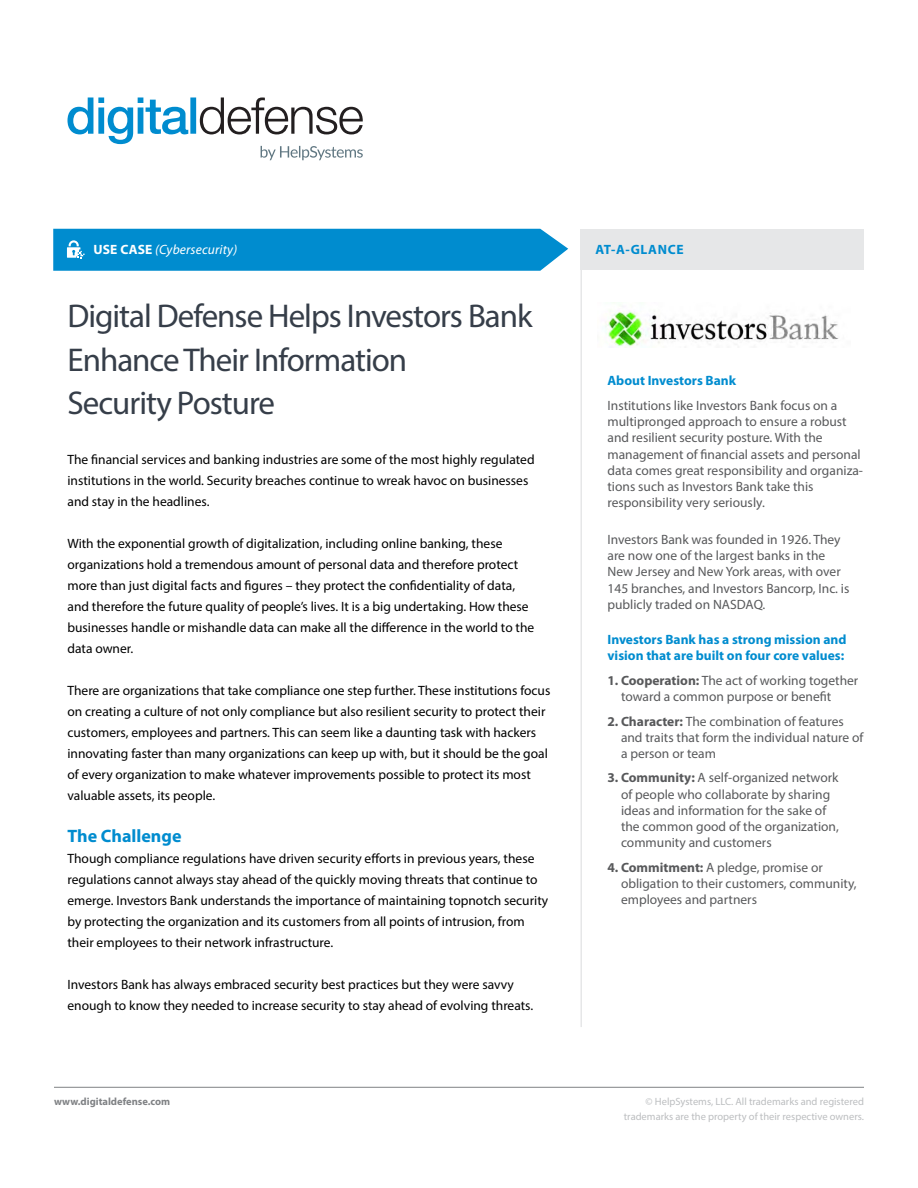
<style>
.page{position:relative;width:918px;height:1188px;background:#fff}
.page>*{position:absolute;margin:0;border:0;box-sizing:border-box;transform-origin:0 0}
.t1{font:33px/43.5px "Myriad Pro";letter-spacing:-.03em;color:#363e49}
.t2{font:700 18px "Myriad Pro";color:#008ccf}
.t3{font:13.5px/21px "Myriad Pro";color:#000}
.t4{font:13.5px/16.2px "Myriad Pro";color:#58595b}
.t5{font:700 13.5px/16.2px "Myriad Pro";color:#008ccf}
.t6{font:italic 13.5px "Myriad Pro";letter-spacing:.01em;color:#fff}
.t7{font:700 13.5px "Myriad Pro";letter-spacing:.05em;color:#008ccf}
.t8{font:10.5px/15px "Myriad Pro";color:#bcbec0;text-align:right}
.t9{font:700 10.5px "Myriad Pro";color:#808285}
.s1{font-weight:700;font-style:normal}
.s2{font-weight:700}
</style>
<div class="page">
<hr style="left:54px;top:1087px;width:810px;height:1px;background:#808285">
<div style="left:580px;top:230px;width:284px;height:40px;background:#e6e7e8"></div>
<svg style="left:53px;top:228px;width:516px;height:43px;background:#0e92d1"></svg>
<hr style="left:580px;top:230px;width:2px;height:797px;background:#e6e7e8">
<svg style="left:68px;top:97px;width:295px;height:63px"></svg>
<img style="left:605px;top:302px;width:234px;height:45px">
<p class="t6" style="left:93px;top:241px;width:145px"><span class="s1">USE CASE</span> (Cybersecurity)</p>
<p class="t7" style="left:596px;top:241px;width:90px">AT-A-GLANCE</p>
<h1 class="t1" style="left:68px;top:294px;width:467px">Digital Defense Helps Investors Bank<br>Enhance Their Information<br>Security Posture</h1>
<p class="t3" style="left:68px;top:448px;width:469px">The financial services and banking industries are some of the most highly regulated institutions in the world. Security breaches continue to wreak havoc on businesses and stay in the headlines.</p>
<p class="t3" style="left:68px;top:532px;width:468px">With the exponential growth of digitalization, including online banking, these organizations hold a tremendous amount of personal data and therefore protect more than just digital facts and figures – they protect the confidentiality of data, and therefore the future quality of people’s lives. It is a big undertaking. How these businesses handle or mishandle data can make all the difference in the world to the data owner.</p>
<p class="t3" style="left:68px;top:679px;width:484px">There are organizations that take compliance one step further. These institutions focus on creating a culture of not only compliance but also resilient security to protect their customers, employees and partners. This can seem like a daunting task with hackers innovating faster than many organizations can keep up with, but it should be the goal of every organization to make whatever improvements possible to protect its most valuable assets, its people.</p>
<h2 class="t2" style="left:68px;top:824px;width:116px">The Challenge</h2>
<p class="t3" style="left:68px;top:847px;width:482px">Though compliance regulations have driven security efforts in previous years, these regulations cannot always stay ahead of the quickly moving threats that continue to emerge. Investors Bank understands the importance of maintaining topnotch security by protecting the organization and its customers from all points of intrusion, from their employees to their network infrastructure.</p>
<p class="t3" style="left:68px;top:973px;width:467px">Investors Bank has always embraced security best practices but they were savvy enough to know they needed to increase security to stay ahead of evolving threats.</p>
<p class="t9" style="left:54px;top:1094px;width:118px">www.digitaldefense.com</p>
<p class="t5" style="left:608px;top:372px;width:130px">About Investors Bank</p>
<p class="t4" style="left:608px;top:397px;width:257px">Institutions like Investors Bank focus on a multipronged approach to ensure a robust and resilient security posture. With the management of financial assets and personal data comes great responsibility and organiza&shy;tions such as Investors Bank take this responsibility very seriously.</p>
<p class="t4" style="left:608px;top:531px;width:243px">Investors Bank was founded in 1926. They are now one of the largest banks in the New Jersey and New York areas, with over 145 branches, and Investors Bancorp, Inc. is publicly traded on NASDAQ.</p>
<p class="t5" style="left:608px;top:631px;width:241px">Investors Bank has a strong mission and vision that are built on four core values:</p>
<p class="t4" style="left:621px;top:672px;width:239px;text-indent:-14px"><span class="s2">1. Cooperation:</span> The act of working together toward a common purpose or benefit</p>
<p class="t4" style="left:621px;top:713px;width:244px;text-indent:-14px"><span class="s2">2. Character:</span> The combination of features and traits that form the individual nature of a person or team</p>
<p class="t4" style="left:621px;top:770px;width:219px;text-indent:-14px"><span class="s2">3. Community:</span> A self-organized network of people who collaborate by sharing ideas and information for the sake of the common good of the organization, community and customers</p>
<p class="t4" style="left:621px;top:859px;width:237px;text-indent:-14px"><span class="s2">4. Commitment:</span> A pledge, promise or obligation to their customers, community, employees and partners</p>
<p class="t8" style="left:624px;top:1094px;width:242px">© HelpSystems, LLC. All trademarks and registered trademarks are the property of their respective owners.</p>
</div>
